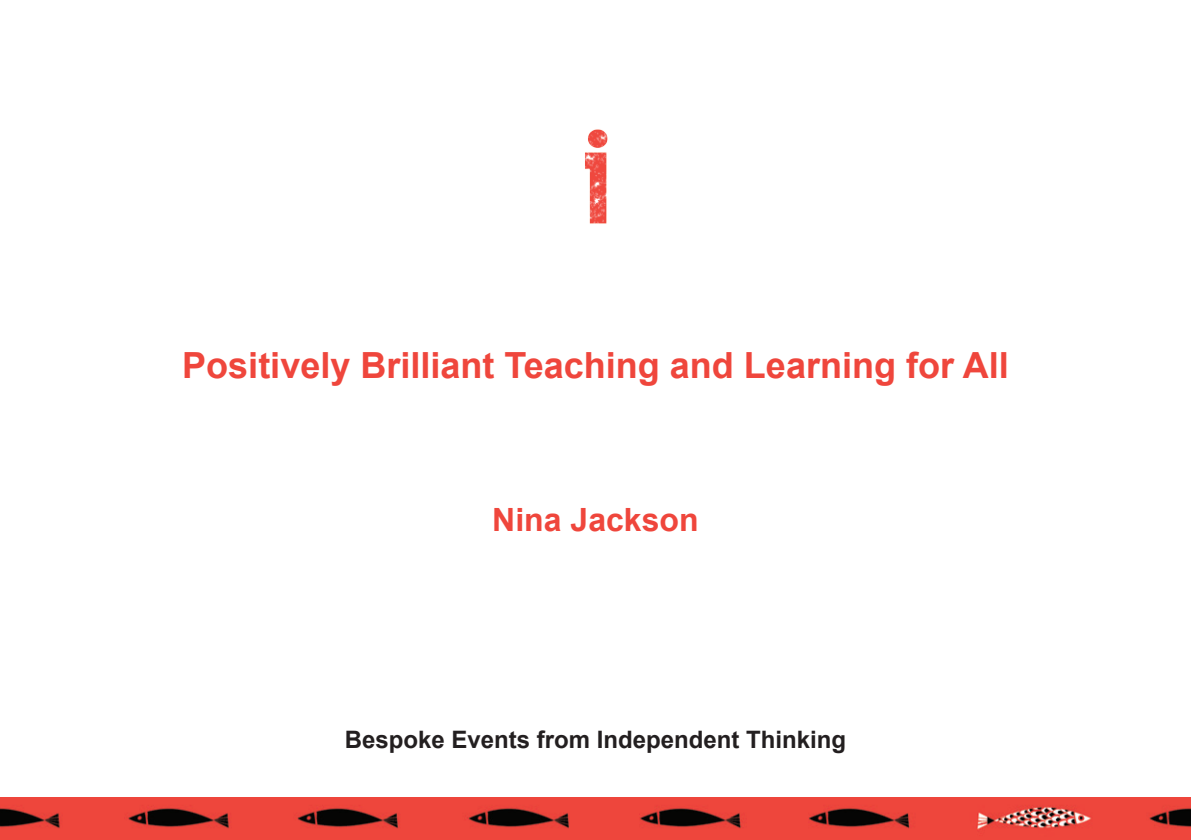
<style>
.page{position:relative;width:1191px;height:840px;background:#fff}
.page>*{position:absolute;margin:0;border:0;box-sizing:border-box;transform-origin:0 0}
.t1{font:700 36px "Arial";color:#ef463c}
.t2{font:700 32px "Arial";color:#ef463c}
.t3{font:700 24px "Arial";color:#231f20}
</style>
<div class="page">
<img style="left:0;top:797px;width:1191px;height:42px">
<img style="left:585px;top:129px;width:23px;height:95px">
<p class="t1" style="left:182px;top:341px;width:828px">Positively Brilliant Teaching and Learning for All</p>
<p class="t2" style="left:492px;top:498px;width:208px">Nina Jackson</p>
<p class="t3" style="left:345px;top:723px;width:503px">Bespoke Events from Independent Thinking</p>
</div>
